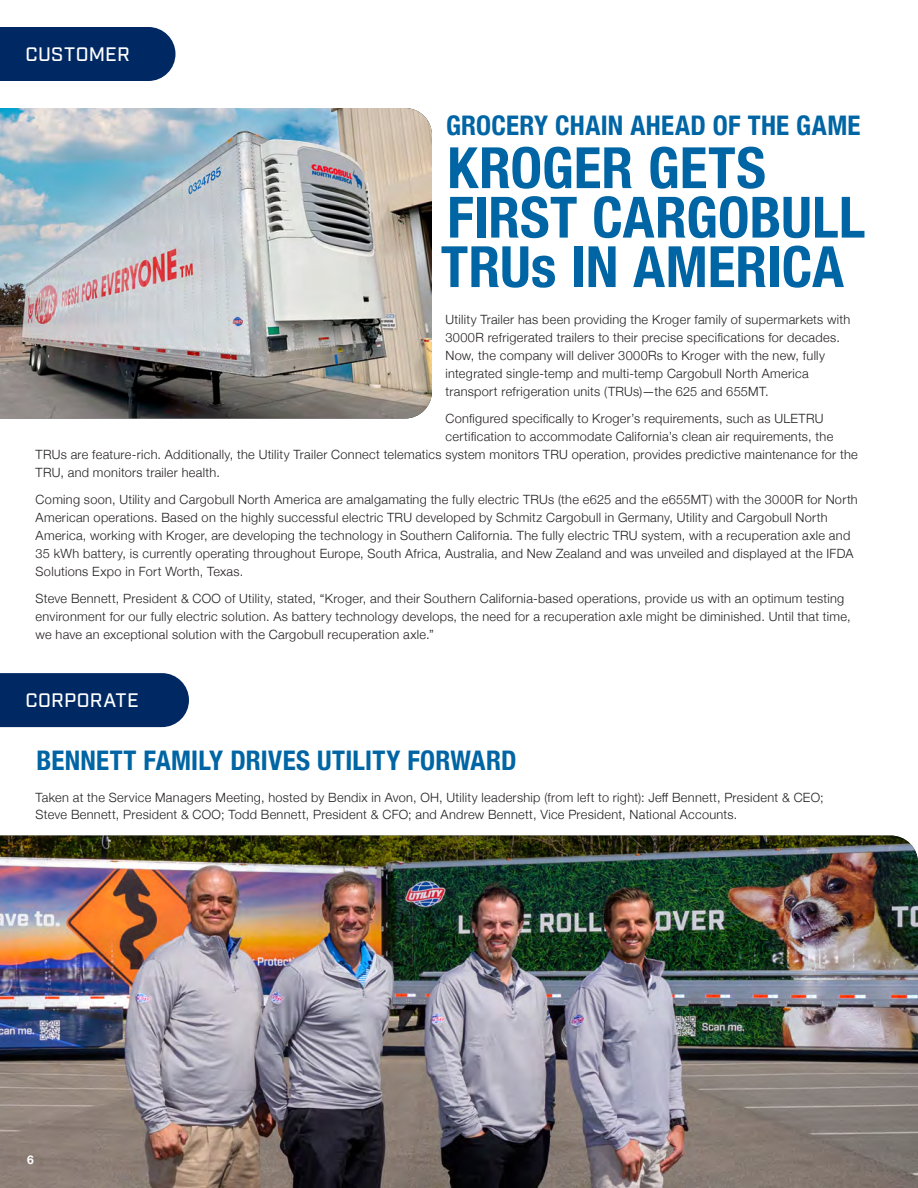
<style>
.page{position:relative;width:918px;height:1188px;background:#fff}
.page>*{position:absolute;margin:0;border:0;box-sizing:border-box;transform-origin:0 0}
.t1{font:700 condensed 57px/49.5px "Helvetica Neue";color:#0065a4}
.t2{font:700 condensed 27px "Helvetica Neue";letter-spacing:.01em;color:#0065a4}
.t3{font:500 19.5px "Industry";letter-spacing:.015em;color:#fff}
.t4{font:300 12.75px/18px "Helvetica Neue";letter-spacing:.025em;color:#231f20}
.t5{font:700 12px "Helvetica Neue";color:#fff}
</style>
<div class="page">
<img style="left:0;top:836px;width:918px;height:352px">
<img style="left:0;top:108px;width:432px;height:310px">
<div style="left:0;top:27px;width:176px;height:54px;background:#002964"></div>
<div style="left:0;top:673px;width:189px;height:54px;background:#002964"></div>
<h3 class="t3" style="left:25px;top:42px;width:106px">CUSTOMER</h3>
<h2 class="t2" style="left:446px;top:103px;width:416px">GROCERY CHAIN AHEAD OF THE GAME</h2>
<h1 class="t1" style="left:441px;top:139px;width:426px">KROGER GETS<br>FIRST CARGOBULL<br>TRUs IN AMERICA</h1>
<p class="t4" style="left:446px;top:310px;width:406px">Utility Trailer has been providing the Kroger family of supermarkets with 3000R refrigerated trailers to their precise specifications for decades.<br>Now, the company will deliver 3000Rs to Kroger with the new, fully integrated single-temp and multi-temp Cargobull North America transport refrigeration units (TRUs)—the 625 and 655MT.</p>
<p class="t4" style="left:446px;top:409px;width:380px">Configured specifically to Kroger’s requirements, such as ULETRU</p>
<p class="t4" style="left:446px;top:427px;width:389px">certification to accommodate California’s clean air requirements, the</p>
<p class="t4" style="left:36px;top:445px;width:824px">TRUs are feature-rich. Additionally, the Utility Trailer Connect telematics system monitors TRU operation, provides predictive maintenance for the</p>
<p class="t4" style="left:36px;top:463px;width:186px">TRU, and monitors trailer health.</p>
<p class="t4" style="left:36px;top:490px;width:824px">Coming soon, Utility and Cargobull North America are amalgamating the fully electric TRUs (the e625 and the e655MT) with the 3000R for North American operations. Based on the highly successful electric TRU developed by Schmitz Cargobull in Germany, Utility and Cargobull North America, working with Kroger, are developing the technology in Southern California. The fully electric TRU system, with a recuperation axle and 35 kWh battery, is currently operating throughout Europe, South Africa, Australia, and New Zealand and was unveiled and displayed at the IFDA Solutions Expo in Fort Worth, Texas.</p>
<p class="t4" style="left:36px;top:589px;width:817px">Steve Bennett, President &amp; COO of Utility, stated, “Kroger, and their Southern California-based operations, provide us with an optimum testing environment for our fully electric solution. As battery technology develops, the need for a recuperation axle might be diminished. Until that time, we have an exceptional solution with the Cargobull recuperation axle.”</p>
<h3 class="t3" style="left:25px;top:689px;width:115px">CORPORATE</h3>
<h2 class="t2" style="left:36px;top:738px;width:482px">BENNETT FAMILY DRIVES UTILITY FORWARD</h2>
<p class="t4" style="left:36px;top:788px;width:790px;line-height:16.5px">Taken at the Service Managers Meeting, hosted by Bendix in Avon, OH, Utility leadership (from left to right): Jeff Bennett, President &amp; CEO;<br>Steve Bennett, President &amp; COO; Todd Bennett, President &amp; CFO; and Andrew Bennett, Vice President, National Accounts.</p>
<p class="t5" style="left:27px;top:1152px;width:8px">6</p>
</div>
